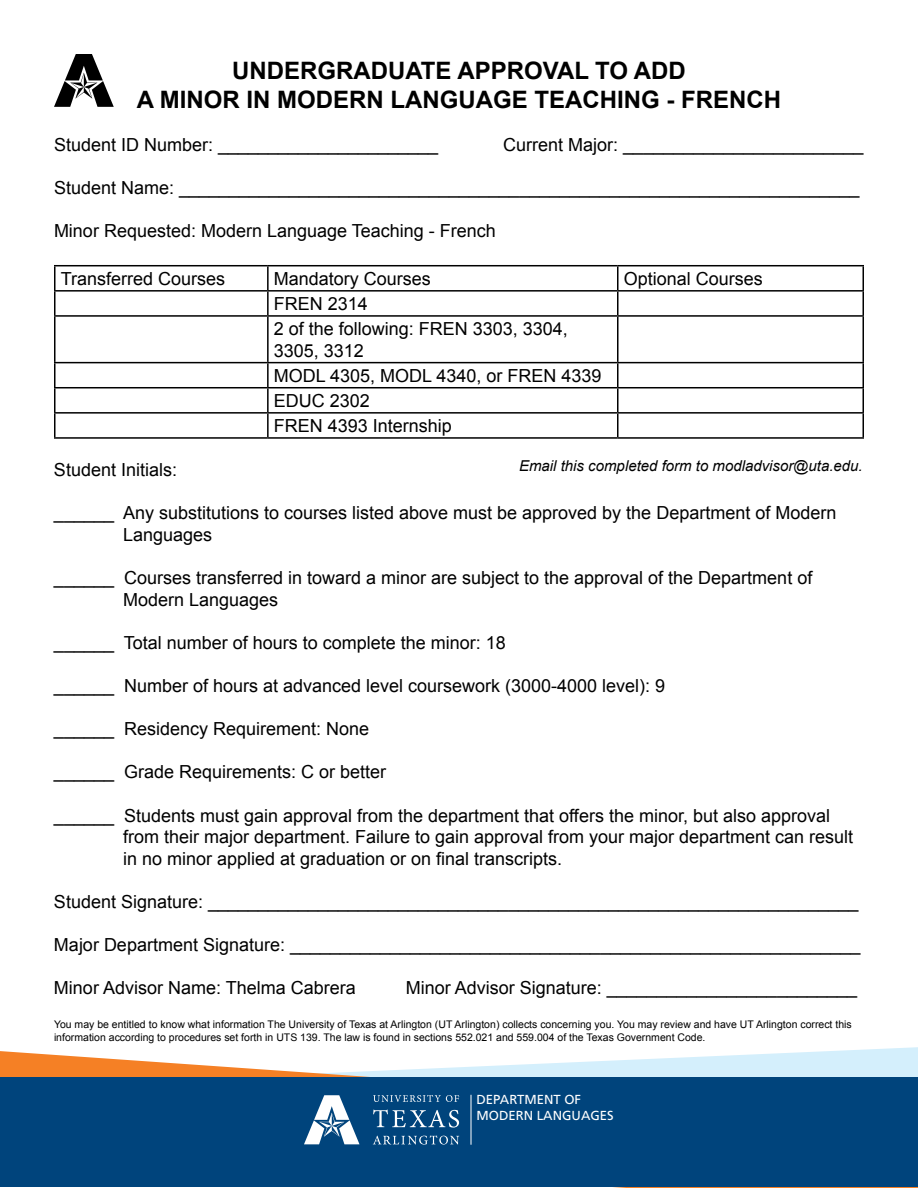
<style>
.page{position:relative;width:918px;height:1188px;background:#fff}
.page>*{position:absolute;margin:0;border:0;box-sizing:border-box;transform-origin:0 0}
.t1{font:700 24px/28.8px "Arial";color:#000;text-align:center}
.t2{font:18px/25px "Arial";color:#000}
.t3{font:italic 15px "Arial";color:#000}
.t4{font:13.05px/15.8px "Frutiger";color:#fff}
.t5{font:10.5px/12.6px "Arial";color:#000}
</style>
<div class="page">
<hr style="left:54px;top:265px;width:214px;height:1px;background:#000">
<hr style="left:54px;top:266px;width:2px;height:24px;background:#000">
<hr style="left:268px;top:265px;width:350px;height:1px;background:#000">
<hr style="left:267px;top:266px;width:2px;height:24px;background:#000">
<hr style="left:618px;top:265px;width:246px;height:1px;background:#000">
<hr style="left:617px;top:266px;width:2px;height:24px;background:#000">
<hr style="left:862px;top:266px;width:2px;height:24px;background:#000">
<hr style="left:54px;top:290px;width:214px;height:2px;background:#000">
<hr style="left:54px;top:292px;width:2px;height:23px;background:#000">
<hr style="left:268px;top:290px;width:350px;height:2px;background:#000">
<hr style="left:267px;top:292px;width:2px;height:23px;background:#000">
<hr style="left:618px;top:290px;width:246px;height:2px;background:#000">
<hr style="left:617px;top:292px;width:2px;height:23px;background:#000">
<hr style="left:862px;top:292px;width:2px;height:23px;background:#000">
<hr style="left:54px;top:315px;width:214px;height:2px;background:#000">
<hr style="left:54px;top:317px;width:2px;height:45px;background:#000">
<hr style="left:268px;top:315px;width:350px;height:2px;background:#000">
<hr style="left:267px;top:317px;width:2px;height:45px;background:#000">
<hr style="left:618px;top:315px;width:246px;height:2px;background:#000">
<hr style="left:617px;top:317px;width:2px;height:45px;background:#000">
<hr style="left:862px;top:317px;width:2px;height:45px;background:#000">
<hr style="left:54px;top:362px;width:214px;height:1px;background:#000">
<hr style="left:54px;top:363px;width:2px;height:24px;background:#000">
<hr style="left:268px;top:362px;width:350px;height:1px;background:#000">
<hr style="left:267px;top:363px;width:2px;height:24px;background:#000">
<hr style="left:618px;top:362px;width:246px;height:1px;background:#000">
<hr style="left:617px;top:363px;width:2px;height:24px;background:#000">
<hr style="left:862px;top:363px;width:2px;height:24px;background:#000">
<hr style="left:54px;top:387px;width:214px;height:1px;background:#000">
<hr style="left:54px;top:388px;width:2px;height:24px;background:#000">
<hr style="left:268px;top:387px;width:350px;height:1px;background:#000">
<hr style="left:267px;top:388px;width:2px;height:24px;background:#000">
<hr style="left:618px;top:387px;width:246px;height:1px;background:#000">
<hr style="left:617px;top:388px;width:2px;height:24px;background:#000">
<hr style="left:862px;top:388px;width:2px;height:24px;background:#000">
<hr style="left:54px;top:412px;width:214px;height:2px;background:#000">
<hr style="left:54px;top:414px;width:2px;height:23px;background:#000">
<hr style="left:268px;top:412px;width:350px;height:2px;background:#000">
<hr style="left:267px;top:414px;width:2px;height:23px;background:#000">
<hr style="left:618px;top:412px;width:246px;height:2px;background:#000">
<hr style="left:617px;top:414px;width:2px;height:23px;background:#000">
<hr style="left:862px;top:414px;width:2px;height:23px;background:#000">
<hr style="left:54px;top:437px;width:214px;height:2px;background:#000">
<hr style="left:268px;top:437px;width:350px;height:2px;background:#000">
<hr style="left:618px;top:437px;width:246px;height:2px;background:#000">
<svg style="left:0;top:1051px;width:918px;height:137px"></svg>
<div style="left:0;top:1077px;width:918px;height:110px;background:#00447c"></div>
<hr style="left:471px;top:1095px;width:1px;height:50px;background:#fff">
<svg style="left:373px;top:1095px;width:86px;height:7px"></svg>
<svg style="left:373px;top:1110px;width:86px;height:18px"></svg>
<svg style="left:373px;top:1136px;width:86px;height:9px"></svg>
<svg style="left:304px;top:1095px;width:56px;height:49px"></svg>
<svg style="left:54px;top:54px;width:60px;height:53px"></svg>
<h1 class="t1" style="left:137px;top:57px;width:646px">UNDERGRADUATE APPROVAL TO ADD<br>A MINOR IN MODERN LANGUAGE TEACHING - FRENCH</h1>
<p class="t2" style="left:54px;top:132px;width:386px">Student ID Number: ______________________</p>
<p class="t2" style="left:503px;top:132px;width:362px">Current Major: ________________________</p>
<p class="t2" style="left:54px;top:176px;width:807px">Student Name: ____________________________________________________________________</p>
<p class="t2" style="left:54px;top:219px;width:443px">Minor Requested: Modern Language Teaching - French</p>
<p class="t2" style="left:61px;top:266px;width:166px">Transferred Courses</p>
<p class="t2" style="left:274px;top:266px;width:159px">Mandatory Courses</p>
<p class="t2" style="left:624px;top:266px;width:141px">Optional Courses</p>
<p class="t2" style="left:274px;top:291px;width:296px">FREN 2314<br>2 of the following: FREN 3303, 3304,</p>
<p class="t2" style="left:274px;top:338px;width:329px">3305, 3312<br>MODL 4305, MODL 4340, or FREN 4339<br>EDUC 2302<br>FREN 4393 Internship</p>
<p class="t2" style="left:54px;top:457px;width:125px">Student Initials:</p>
<p class="t2" style="left:123px;top:502px;width:715px;line-height:21.6px;text-indent:-69px">______ Any substitutions to courses listed above must be approved by the Department of Modern<br>Languages</p>
<p class="t2" style="left:123px;top:567px;width:691px;line-height:21.6px;text-indent:-69px">______ Courses transferred in toward a minor are subject to the approval of the Department of<br>Modern Languages</p>
<p class="t2" style="left:54px;top:630px;width:453px">______ Total number of hours to complete the minor: 18</p>
<p class="t2" style="left:54px;top:673px;width:613px">______ Number of hours at advanced level coursework (3000-4000 level): 9</p>
<p class="t2" style="left:54px;top:716px;width:317px">______ Residency Requirement: None</p>
<p class="t2" style="left:54px;top:760px;width:334px">______ Grade Requirements: C or better</p>
<p class="t2" style="left:123px;top:805px;width:732px;line-height:21.6px;text-indent:-69px">______ Students must gain approval from the department that offers the minor, but also approval from their major department. Failure to gain approval from your major department can result in no minor applied at graduation or on final transcripts.</p>
<p class="t2" style="left:54px;top:889px;width:806px">Student Signature: _________________________________________________________________</p>
<p class="t2" style="left:54px;top:932px;width:808px">Major Department Signature: _________________________________________________________</p>
<p class="t2" style="left:54px;top:976px;width:303px">Minor Advisor Name: Thelma Cabrera</p>
<p class="t2" style="left:406px;top:976px;width:453px">Minor Advisor Signature: _________________________</p>
<p class="t5" style="left:54px;top:1019px;width:799px">You may be entitled to know what information The University of Texas at Arlington (UT Arlington) collects concerning you. You may review and have UT Arlington correct this information according to procedures set forth in UTS 139. The law is found in sections 552.021 and 559.004 of the Texas Government Code.</p>
<p class="t3" style="left:519px;top:456px;width:345px">Email this completed form to modladvisor@uta.edu.</p>
<p class="t4" style="left:476px;top:1092px;width:139px">DEPARTMENT OF<br>MODERN LANGUAGES</p>
</div>
